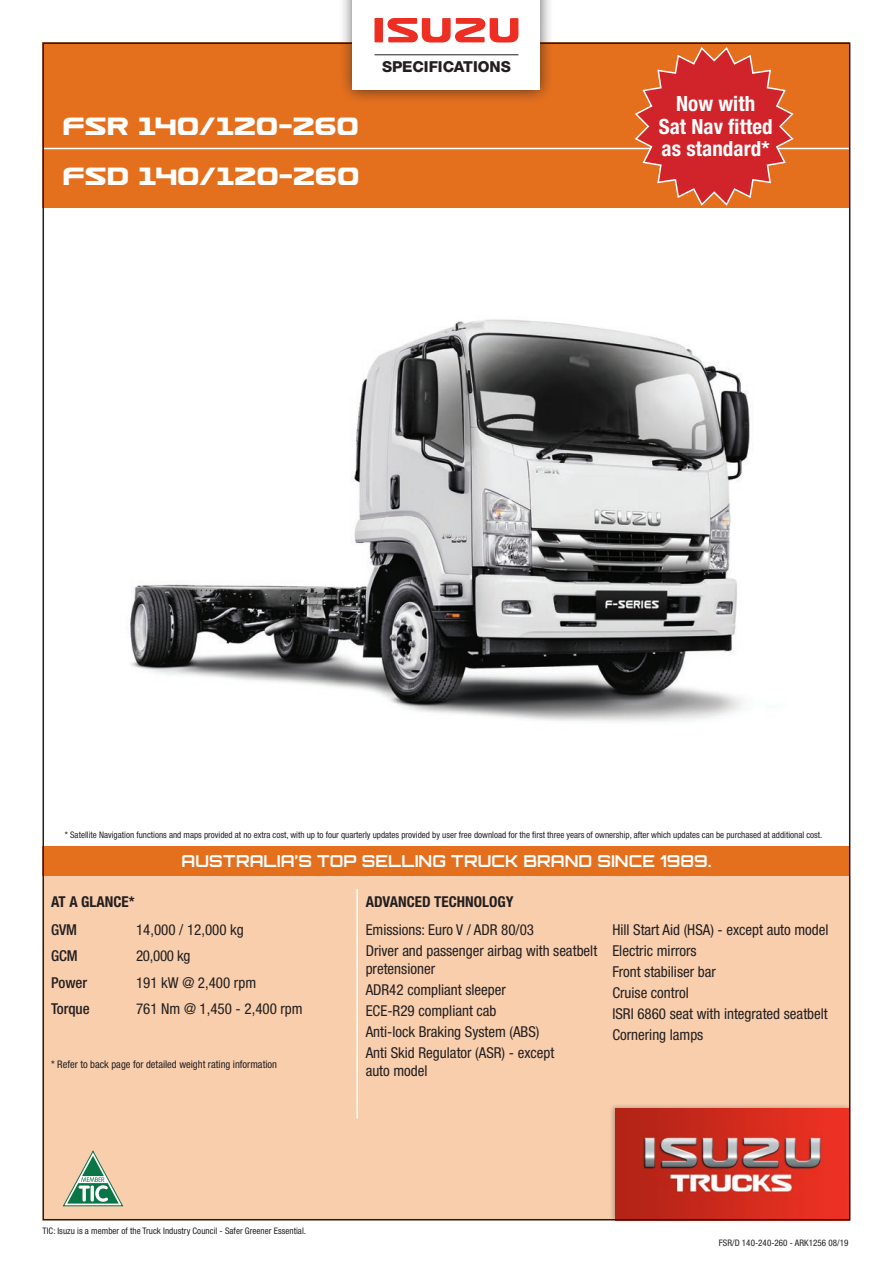
<style>
.page{position:relative;width:893px;height:1263px;background:#fff}
.page>*{position:absolute;margin:0;border:0;box-sizing:border-box;transform-origin:0 0}
.t1{font:30px "Usuzi Oz";letter-spacing:-.005em;color:#fff}
.t2{font:700 condensed 21px/22.5px "Helvetica Neue";letter-spacing:.005em;color:#fff;text-align:center}
.t3{font:700 16.5px "Orbitron";letter-spacing:.005em;color:#fff}
.t4{font:800 15.15px "Helvetica Neue";color:#231f20}
.COVER_-_table{font:condensed 15px/18px "Helvetica Neue";color:#231f20}
.t5{font:700 condensed 15px "Helvetica Neue";color:#231f20}
.COVER_-_table-2{font:500 condensed 15px "Helvetica Neue";color:#231f20}
.t6{font:condensed 10.5px "Helvetica Neue";color:#231f20}
.REGULAR{font:condensed 9px "Helvetica Neue";color:#231f20}
</style>
<div class="page">
<div style="left:43px;top:846px;width:807px;height:30px;background:#e4701e"></div>
<div style="left:46px;top:876px;width:801px;height:341px;background:#f8cead"></div>
<hr style="left:356px;top:1023px;width:2px;height:95px;background:#fff">
<hr style="left:356px;top:889px;width:2px;height:25px;background:#fff">
<hr style="left:356px;top:914px;width:2px;height:109px;background:#fff">
<img style="left:130px;top:319px;width:620px;height:403px">
<div style="left:609px;top:1103px;width:243px;height:120px;background:#231f20;opacity:.3"></div>
<img style="left:615px;top:1109px;width:232px;height:108px">
<div style="left:43px;top:43px;width:807px;height:165px;background:#e4701e"></div>
<hr style="left:43px;top:148px;width:807px;height:1px;background:#fff">
<svg style="left:62px;top:1150px;width:62px;height:56px;background:#b2bc9d"></svg>
<div style="left:339px;top:0;width:215px;height:104px;background:#231f20;opacity:.75"></div>
<div style="left:353px;top:0;width:187px;height:89px;background:#fff"></div>
<svg style="left:374px;top:18px;width:144px;height:25px"></svg>
<hr style="left:374px;top:54px;width:144px;height:1px;background:#231f20">
<svg style="left:633px;top:47px;width:162px;height:159px"></svg>
<p class="t1" style="left:64px;top:111px;width:298px">FSR 14O/12O-26O</p>
<p class="t1" style="left:64px;top:160px;width:298px">FSD 14O/12O-26O</p>
<p class="t4" style="left:382px;top:57px;width:130px">SPECIFICATIONS</p>
<p class="t2" style="left:659px;top:92px;width:115px">Now with<br>Sat Nav fitted as standard*</p>
<p class="REGULAR" style="left:65px;top:829px;width:759px">* Satellite Navigation functions and maps provided at no extra cost, with up to four quarterly updates provided by user free download for the first three years of ownership, after which updates can be purchased at additional cost.</p>
<p class="t3" style="left:182px;top:851px;width:531px">AUSTRALIA’S TOP SELLING TRUCK BRAND SINCE 1989.</p>
<p class="t5" style="left:51px;top:893px;width:85px">AT A GLANCE*</p>
<p class="t5" style="left:366px;top:893px;width:149px">ADVANCED TECHNOLOGY</p>
<p class="COVER_-_table-2" style="left:51px;top:920px;width:28px">GVM</p>
<p class="COVER_-_table-2" style="left:51px;top:947px;width:28px">GCM</p>
<p class="COVER_-_table-2" style="left:51px;top:973px;width:38px">Power</p>
<p class="COVER_-_table-2" style="left:51px;top:1000px;width:40px">Torque</p>
<p class="COVER_-_table" style="left:136px;top:920px;width:109px">14,000 / 12,000 kg</p>
<p class="COVER_-_table" style="left:136px;top:947px;width:56px">20,000 kg</p>
<p class="COVER_-_table" style="left:136px;top:973px;width:122px">191 kW @ 2,400 rpm</p>
<p class="COVER_-_table" style="left:136px;top:1000px;width:168px">761 Nm @ 1,450 - 2,400 rpm</p>
<p class="COVER_-_table" style="left:366px;top:920px;width:170px">Emissions: Euro V / ADR 80/03</p>
<p class="COVER_-_table" style="left:366px;top:941px;width:233px">Driver and passenger airbag with seatbelt pretensioner</p>
<p class="COVER_-_table" style="left:366px;top:980px;width:142px">ADR42 compliant sleeper</p>
<p class="COVER_-_table" style="left:366px;top:1001px;width:132px">ECE-R29 compliant cab</p>
<p class="COVER_-_table" style="left:366px;top:1022px;width:175px">Anti-lock Braking System (ABS)</p>
<p class="COVER_-_table" style="left:366px;top:1043px;width:190px">Anti Skid Regulator (ASR) - except auto model</p>
<p class="t6" style="left:51px;top:1058px;width:228px">* Refer to back page for detailed weight rating information</p>
<p class="COVER_-_table" style="left:612px;top:920px;width:218px">Hill Start Aid (HSA) - except auto model</p>
<p class="COVER_-_table" style="left:612px;top:941px;width:86px">Electric mirrors</p>
<p class="COVER_-_table" style="left:612px;top:962px;width:105px">Front stabiliser bar</p>
<p class="COVER_-_table" style="left:612px;top:983px;width:78px">Cruise control</p>
<p class="COVER_-_table" style="left:612px;top:1004px;width:217px">ISRI 6860 seat with integrated seatbelt</p>
<p class="COVER_-_table" style="left:612px;top:1025px;width:93px">Cornering lamps</p>
<p class="REGULAR" style="left:43px;top:1225px;width:265px">TIC: Isuzu is a member of the Truck Industry Council - Safer Greener Essential.</p>
<p class="REGULAR" style="left:719px;top:1237px;width:131px">FSR/D 140-240-260 - ARK1256 08/19</p>
</div>
